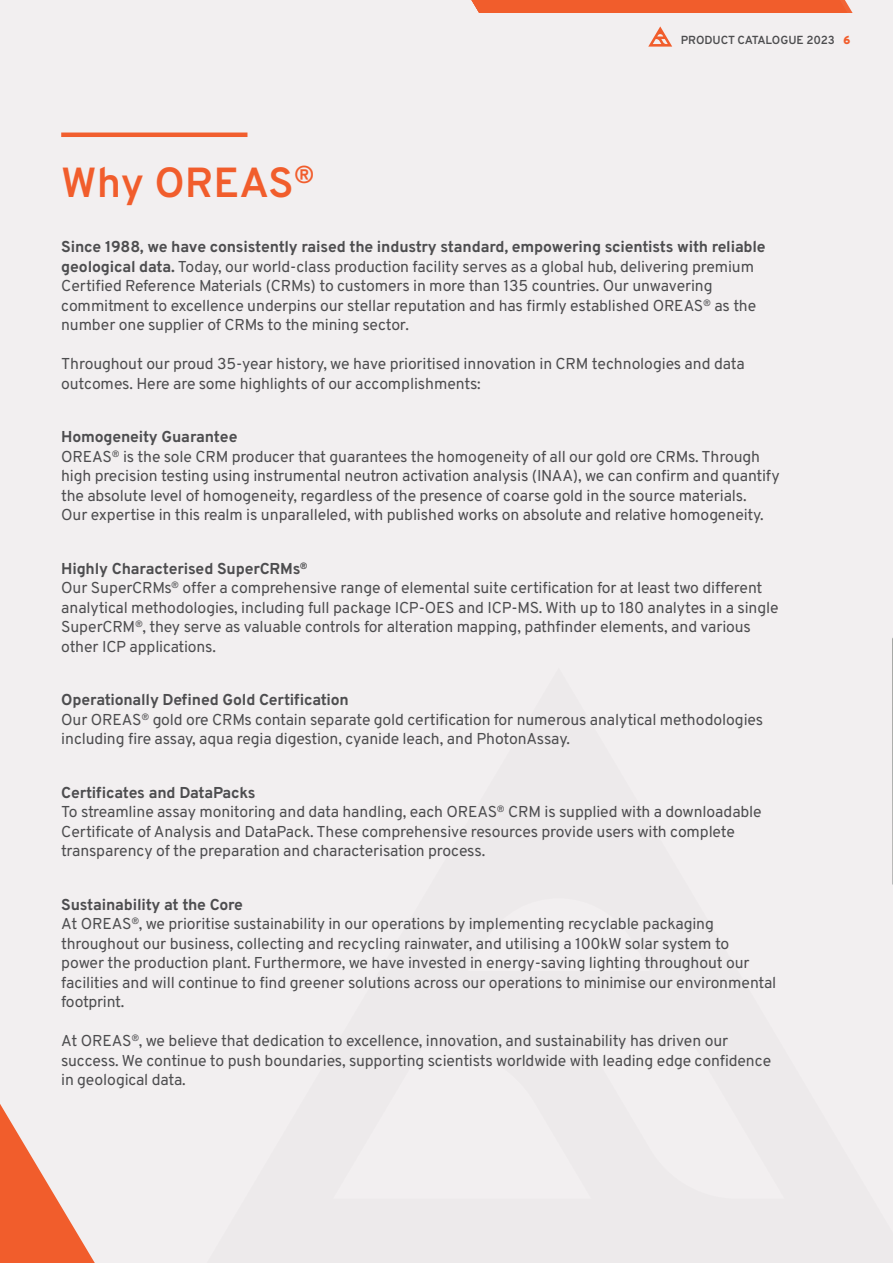
<style>
.page{position:relative;width:893px;height:1263px;background:#f2eff0}
.page>*{position:absolute;margin:0;border:0;box-sizing:border-box;transform-origin:0 0}
.Pullout_Txt{font:600 42px "Overpass";color:#f15d2c}
.BC{font:15.75px/19.5px "Overpass";letter-spacing:-.01em;color:#4d4d4f}
.BC-2{font:600 11.7px "Overpass";letter-spacing:-.01em;color:#4d4d4f}
.s1{font-weight:900;color:#f15d2c}
.s2{font-weight:700}
</style>
<div class="page">
<svg style="left:0;top:1104px;width:95px;height:159px"></svg>
<svg style="left:471px;top:0;width:422px;height:884px"></svg>
<hr style="left:61px;top:133px;width:186px;height:4px;background:#f15d2c">
<p class="BC-2" style="left:681px;top:30px;width:171px">PRODUCT CATALOGUE 2023 <span class="s1">6</span></p>
<p class="Pullout_Txt" style="left:61px;top:149px;width:255px">Why OREAS<sup>®</sup></p>
<p class="BC" style="left:61px;top:236px;width:706px"><span class="s2">Since 1988, we have consistently raised the industry standard, empowering scientists with reliable geological data.</span> Today, our world-class production facility serves as a global hub, delivering premium Certified Reference Materials (CRMs) to customers in more than 135 countries. Our unwavering commitment to excellence underpins our stellar reputation and has firmly established OREAS<sup>®</sup> as the number one supplier of CRMs to the mining sector.</p>
<p class="BC" style="left:61px;top:353px;width:685px">Throughout our proud 35-year history, we have prioritised innovation in CRM technologies and data outcomes. Here are some highlights of our accomplishments:</p>
<p class="BC" style="left:61px;top:426px;width:720px"><span class="s2">Homogeneity Guarantee<br></span>OREAS<sup>®</sup> is the sole CRM producer that guarantees the homogeneity of all our gold ore CRMs. Through high precision testing using instrumental neutron activation analysis (INAA), we can confirm and quantify the absolute level of homogeneity, regardless of the presence of coarse gold in the source materials.<br>Our expertise in this realm is unparalleled, with published works on absolute and relative homogeneity.</p>
<p class="BC" style="left:61px;top:558px;width:719px"><span class="s2">Highly Characterised SuperCRMs</span><sup>®<br></sup>Our SuperCRMs<sup>®</sup> offer a comprehensive range of elemental suite certification for at least two different analytical methodologies, including full package ICP-OES and ICP-MS. With up to 180 analytes in a single SuperCRM<sup>®</sup>, they serve as valuable controls for alteration mapping, pathfinder elements, and various other ICP applications.</p>
<p class="BC" style="left:61px;top:689px;width:703px"><span class="s2">Operationally Defined Gold Certification<br></span>Our OREAS<sup>®</sup> gold ore CRMs contain separate gold certification for numerous analytical methodologies including fire assay, aqua regia digestion, cyanide leach, and PhotonAssay.</p>
<p class="BC" style="left:61px;top:782px;width:702px"><span class="s2">Certificates and DataPacks<br></span>To streamline assay monitoring and data handling, each OREAS<sup>®</sup> CRM is supplied with a downloadable Certificate of Analysis and DataPack. These comprehensive resources provide users with complete transparency of the preparation and characterisation process.</p>
<p class="BC" style="left:61px;top:894px;width:717px"><span class="s2">Sustainability at the Core<br></span>At OREAS<sup>®</sup>, we prioritise sustainability in our operations by implementing recyclable packaging throughout our business, collecting and recycling rainwater, and utilising a 100kW solar system to<br>power the production plant. Furthermore, we have invested in energy-saving lighting throughout our facilities and will continue to find greener solutions across our operations to minimise our environmental footprint.</p>
<p class="BC" style="left:61px;top:1030px;width:711px">At OREAS<sup>®</sup>, we believe that dedication to excellence, innovation, and sustainability has driven our success. We continue to push boundaries, supporting scientists worldwide with leading edge confidence in geological data.</p>
</div>
